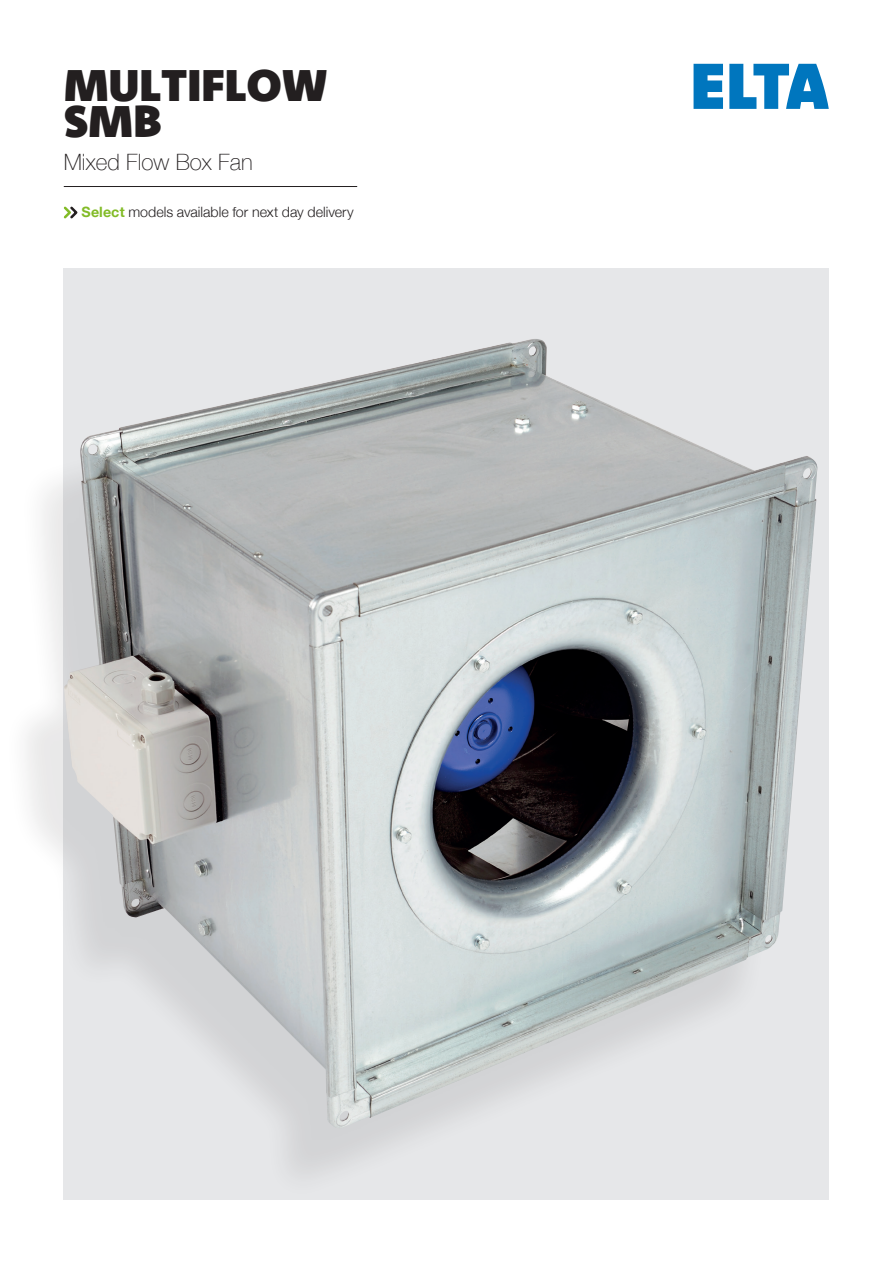
<style>
.page{position:relative;width:893px;height:1263px;background:#fff}
.page>*{position:absolute;margin:0;border:0;box-sizing:border-box;transform-origin:0 0}
.t1{font:900 45px/36px "Komet";color:#231f20}
.t2{font:100 22.5px "Helvetica Neue";color:#231f20}
.t3{font:300 14.25px "Helvetica Neue";color:#231f20}
.s1{font-weight:700;color:#82bb27}
</style>
<div class="page">
<hr style="left:64px;top:186px;width:293px;height:1px;background:#231f20">
<svg style="left:63px;top:206px;width:15px;height:13px"></svg>
<svg style="left:693px;top:64px;width:30px;height:45px"></svg>
<svg style="left:729px;top:64px;width:100px;height:45px"></svg>
<div style="left:64px;top:268px;width:765px;height:931px;background:#e6e7e9"></div>
<div style="left:3px;top:366px;width:798px;height:834px;background:#231f20;opacity:.1"></div>
<img style="left:63px;top:339px;width:755px;height:790px">
<p class="t1" style="left:64px;top:66px;width:265px">MULTIFLOW<br>SMB</p>
<p class="t2" style="left:64px;top:145px;width:190px">Mixed Flow Box Fan</p>
<p class="t3" style="left:82px;top:201px;width:274px"><span class="s1">Select</span> models available for next day delivery</p>
</div>
